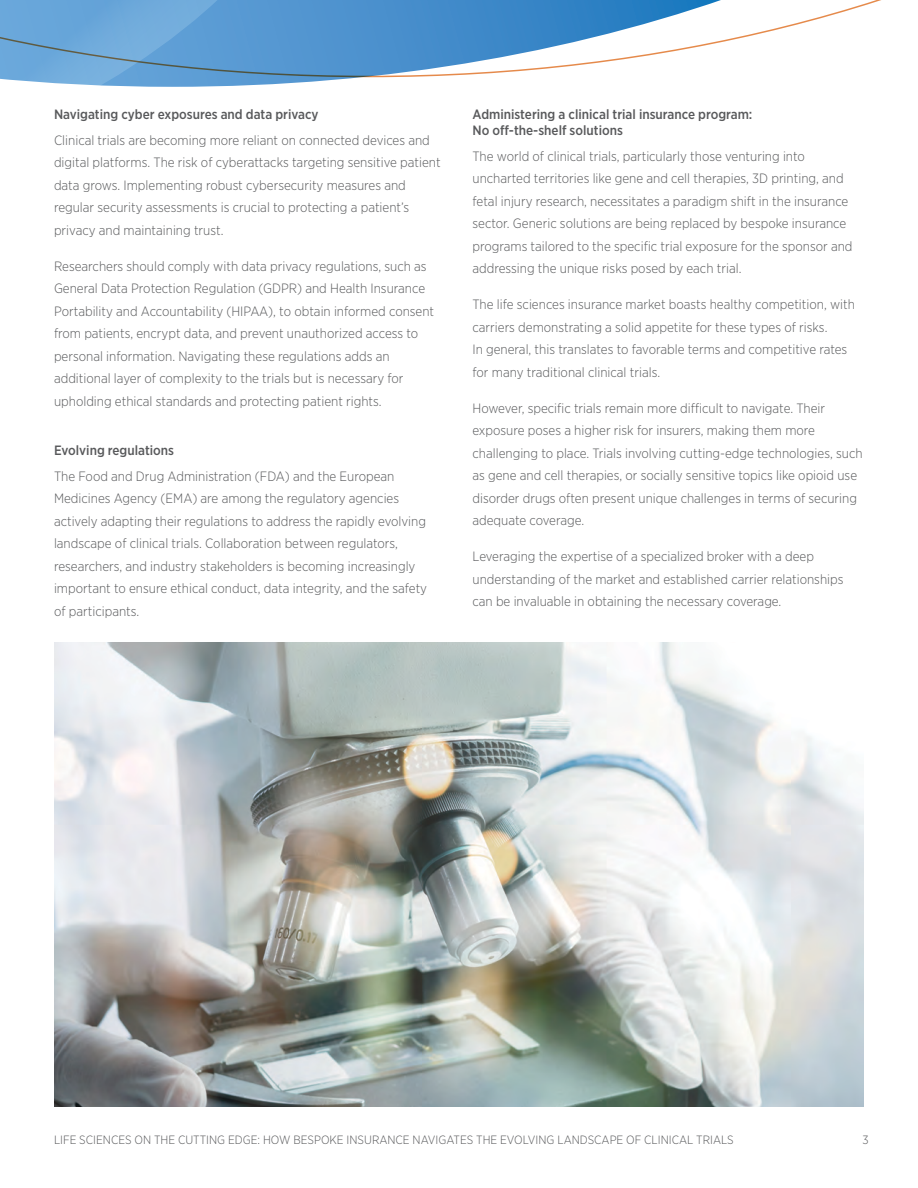
<style>
.page{position:relative;width:918px;height:1188px;background:#fff}
.page>*{position:absolute;margin:0;border:0;box-sizing:border-box;transform-origin:0 0}
.t1{font:300 13.5px/22.5px "Gotham Narrow";color:#58595b}
.t2{font:500 13.5px/16.2px "Gotham Narrow";color:#58595b}
.t3{font:300 12px "Gotham Narrow";color:#58595b}
</style>
<div class="page">
<svg style="left:0;top:77px;width:347px;height:10px"></svg>
<svg style="left:0;top:0;width:881px;height:77px"></svg>
<img style="left:54px;top:643px;width:810px;height:464px">
<p class="t2" style="left:54px;top:106px;width:266px">Navigating cyber exposures and data privacy</p>
<p class="t1" style="left:54px;top:128px;width:388px">Clinical trials are becoming more reliant on connected devices and digital platforms. The risk of cyberattacks targeting sensitive patient data grows. Implementing robust cybersecurity measures and regular security assessments is crucial to protecting a patient’s privacy and maintaining trust.</p>
<p class="t1" style="left:54px;top:254px;width:382px">Researchers should comply with data privacy regulations, such as General Data Protection Regulation (GDPR) and Health Insurance Portability and Accountability (HIPAA), to obtain informed consent from patients, encrypt data, and prevent unauthorized access to personal information. Navigating these regulations adds an additional layer of complexity to the trials but is necessary for upholding ethical standards and protecting patient rights.</p>
<p class="t2" style="left:54px;top:442px;width:122px">Evolving regulations</p>
<p class="t1" style="left:54px;top:465px;width:375px">The Food and Drug Administration (FDA) and the European Medicines Agency (EMA) are among the regulatory agencies actively adapting their regulations to address the rapidly evolving landscape of clinical trials. Collaboration between regulators, researchers, and industry stakeholders is becoming increasingly important to ensure ethical conduct, data integrity, and the safety of participants.</p>
<p class="t2" style="left:472px;top:106px;width:281px">Administering a clinical trial insurance program:<br>No off-the-shelf solutions</p>
<p class="t1" style="left:472px;top:145px;width:382px">The world of clinical trials, particularly those venturing into uncharted territories like gene and cell therapies, 3D printing, and fetal injury research, necessitates a paradigm shift in the insurance sector. Generic solutions are being replaced by bespoke insurance programs tailored to the specific trial exposure for the sponsor and addressing the unique risks posed by each trial.</p>
<p class="t1" style="left:472px;top:293px;width:384px">The life sciences insurance market boasts healthy competition, with carriers demonstrating a solid appetite for these types of risks.<br>In general, this translates to favorable terms and competitive rates for many traditional clinical trials.</p>
<p class="t1" style="left:472px;top:397px;width:392px">However, specific trials remain more difficult to navigate. Their exposure poses a higher risk for insurers, making them more challenging to place. Trials involving cutting-edge technologies, such as gene and cell therapies, or socially sensitive topics like opioid use disorder drugs often present unique challenges in terms of securing adequate coverage.</p>
<p class="t1" style="left:472px;top:545px;width:373px">Leveraging the expertise of a specialized broker with a deep understanding of the market and established carrier relationships can be invaluable in obtaining the necessary coverage.</p>
<p class="t3" style="left:54px;top:1132px;width:681px">LIFE SCIENCES ON THE CUTTING EDGE: HOW BESPOKE INSURANCE NAVIGATES THE EVOLVING LANDSCAPE OF CLINICAL TRIALS</p>
<p class="t3" style="left:862px;top:1132px;width:8px">3</p>
</div>
